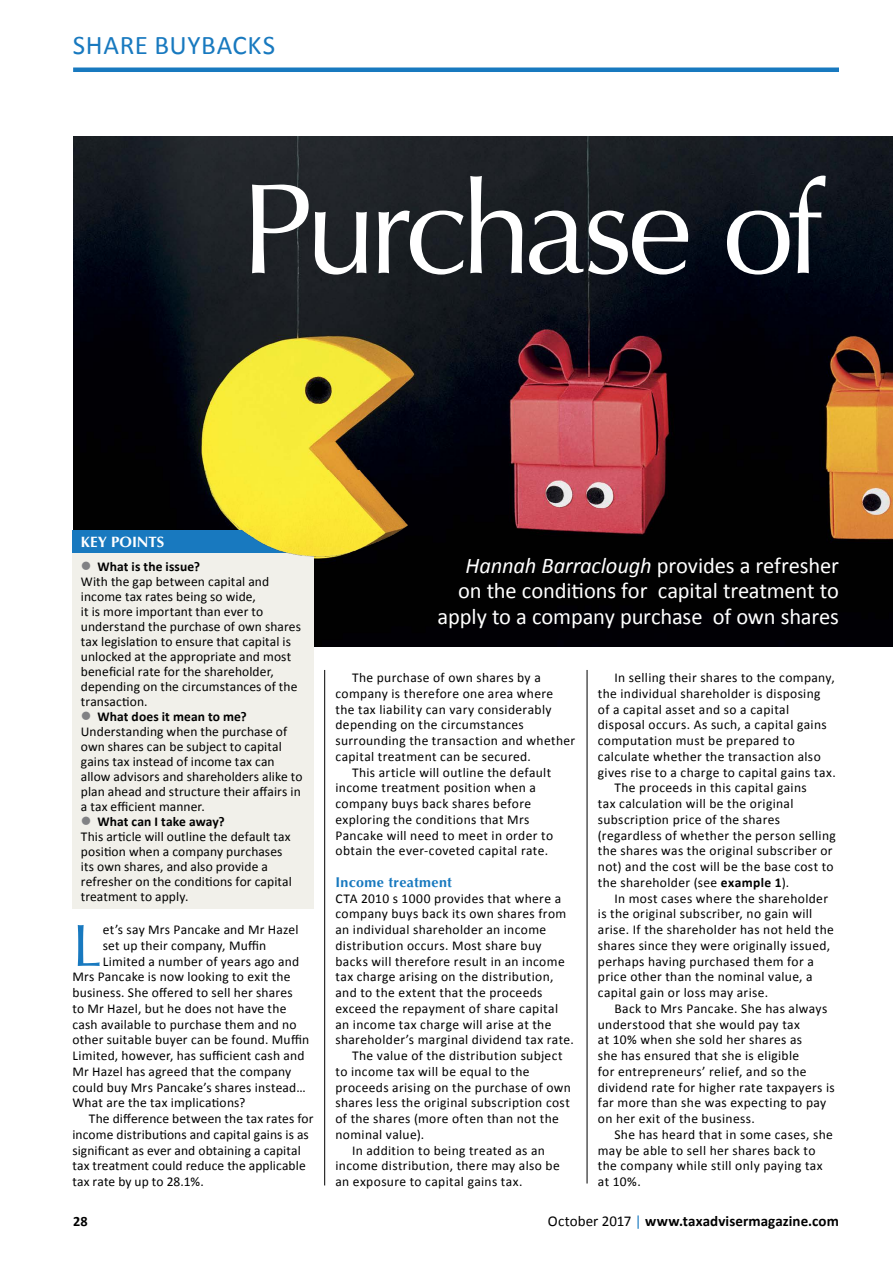
<style>
.page{position:relative;width:893px;height:1263px;background:#fff}
.page>*{position:absolute;margin:0;border:0;box-sizing:border-box;transform-origin:0 0}
.F-Standfirst{font:128.55px "Optima";letter-spacing:-.055em;color:#fff}
.F-Body_Drop_Cap{font:59.55px "Optima";color:#1879bf}
.f-Strap_Master{font:27px "Calibri";letter-spacing:.025em;color:#1879bf}
.F-Standfirst-2{font:22.5px/25.5px "Calibri";letter-spacing:-.005em;color:#fff;text-align:right}
.t1{font:700 15px "Calibri";letter-spacing:.005em;color:#000}
.f-Panel_Head{font:700 15px "Optima";color:#fff}
.F-Subhead_BLUE{font:700 14.25px "Optima";letter-spacing:.025em;color:#1879bf}
.t2{font:700 14.25px "Calibri";color:#000}
.F-Body{font:13.5px/15.8px "Calibri";letter-spacing:.025em;color:#000}
.F-Panel_Body1{font:13.5px/15px "Calibri";letter-spacing:.005em;color:#000}
.F-Body_Drop_Cap-2{font:13.5px "Calibri";letter-spacing:.015em;color:#000}
.F-Body_1{font:13.5px/15.8px "Calibri";letter-spacing:.025em;color:#000}
.F-Body-2{font:13.5px/15.8px "Calibri";letter-spacing:.005em;color:#000}
.t3{font:700 13.5px "Calibri";letter-spacing:.01em;color:#000}
.s1{font-style:italic}
.s2{font-weight:700}
.s3{font-weight:400}
.s4{font-weight:400;color:#1879bf}
</style>
<div class="page">
<hr style="left:324px;top:670px;width:1px;height:515px;background:#000">
<img style="left:73px;top:136px;width:820px;height:510px">
<hr style="left:73px;top:68px;width:766px;height:4px;background:#1879bf">
<hr style="left:587px;top:670px;width:1px;height:513px;background:#000">
<div style="left:72px;top:553px;width:241px;height:356px;background:#f1f0ea"></div>
<div style="left:72px;top:530px;width:241px;height:23px;background:#1879bf"></div>
<img style="left:195px;top:471px;width:230px;height:102px">
<p class="f-Strap_Master" style="left:73px;top:28px;width:204px">SHARE BUYBACKS</p>
<p class="F-Standfirst" style="left:240px;top:154px;width:584px">Purchase of</p>
<p class="f-Panel_Head" style="left:81px;top:533px;width:85px">KEY POINTS</p>
<p class="t3" style="left:97px;top:558px;width:104px">What is the issue?</p>
<p class="F-Panel_Body1" style="left:81px;top:574px;width:222px">With the gap between capital and income tax rates being so wide,<br>it is more important than ever to understand the purchase of own shares tax legislation to ensure that capital is unlocked at the appropriate and most beneficial rate for the shareholder, depending on the circumstances of the transaction.</p>
<p class="t3" style="left:97px;top:708px;width:151px">What does it mean to me?</p>
<p class="F-Panel_Body1" style="left:81px;top:724px;width:223px">Understanding when the purchase of own shares can be subject to capital gains tax instead of income tax can allow advisors and shareholders alike to plan ahead and structure their affairs in a tax efficient manner.</p>
<p class="t3" style="left:97px;top:813px;width:129px">What can I take away?</p>
<p class="F-Panel_Body1" style="left:81px;top:829px;width:212px">This article will outline the default tax position when a company purchases its own shares, and also provide a refresher on the conditions for capital treatment to apply.</p>
<p class="F-Body_Drop_Cap" style="left:72px;top:911px;width:31px">L</p>
<p class="F-Body_Drop_Cap-2" style="left:103px;top:921px;width:197px">et’s say Mrs Pancake and Mr Hazel</p>
<p class="F-Body_Drop_Cap-2" style="left:103px;top:937px;width:165px">set up their company, Muffin</p>
<p class="F-Body_Drop_Cap-2" style="left:103px;top:953px;width:198px">Limited a number of years ago and</p>
<p class="F-Body_Drop_Cap-2" style="left:72px;top:968px;width:220px">Mrs Pancake is now looking to exit the</p>
<p class="F-Body_Drop_Cap-2" style="left:72px;top:984px;width:222px">business. She offered to sell her shares</p>
<p class="F-Body_Drop_Cap-2" style="left:72px;top:1000px;width:215px">to Mr Hazel, but he does not have the</p>
<p class="F-Body_Drop_Cap-2" style="left:72px;top:1016px;width:226px">cash available to purchase them and no</p>
<p class="F-Body_Drop_Cap-2" style="left:72px;top:1031px;width:238px">other suitable buyer can be found. Muffin</p>
<p class="F-Body_Drop_Cap-2" style="left:72px;top:1047px;width:234px">Limited, however, has sufficient cash and</p>
<p class="F-Body_Drop_Cap-2" style="left:72px;top:1063px;width:220px">Mr Hazel has agreed that the company</p>
<p class="F-Body_Drop_Cap-2" style="left:72px;top:1079px;width:235px">could buy Mrs Pancake’s shares instead…</p>
<p class="F-Body_Drop_Cap-2" style="left:72px;top:1094px;width:174px">What are the tax implications?</p>
<p class="F-Body-2" style="left:72px;top:1111px;width:243px;text-indent:16px">The difference between the tax rates for income distributions and capital gains is as significant as ever and obtaining a capital tax treatment could reduce the applicable tax rate by up to 28.1%.</p>
<p class="F-Standfirst-2" style="left:438px;top:553px;width:403px"><span class="s1">Hannah Barraclough</span> provides a refresher on the conditions for capital treatment to apply to a company purchase of own shares</p>
<p class="F-Body" style="left:335px;top:670px;width:241px;text-indent:16px">The purchase of own shares by a company is therefore one area where the tax liability can vary considerably depending on the circumstances surrounding the transaction and whether capital treatment can be secured.</p>
<p class="F-Body" style="left:335px;top:764px;width:219px;text-indent:16px">This article will outline the default income treatment position when a company buys back shares before exploring the conditions that Mrs Pancake will need to meet in order to obtain the ever-coveted capital rate.</p>
<p class="F-Subhead_BLUE" style="left:335px;top:874px;width:118px">Income treatment</p>
<p class="F-Body_1" style="left:335px;top:890px;width:240px">CTA 2010 s 1000 provides that where a company buys back its own shares from an individual shareholder an income distribution occurs. Most share buy backs will therefore result in an income tax charge arising on the distribution, and to the extent that the proceeds exceed the repayment of share capital an income tax charge will arise at the shareholder’s marginal dividend tax rate.</p>
<p class="F-Body" style="left:335px;top:1048px;width:237px;text-indent:16px">The value of the distribution subject to income tax will be equal to the proceeds arising on the purchase of own shares less the original subscription cost of the shares (more often than not the nominal value).</p>
<p class="F-Body" style="left:335px;top:1142px;width:226px;text-indent:16px">In addition to being treated as an income distribution, there may also be an exposure to capital gains tax.</p>
<p class="F-Body" style="left:598px;top:670px;width:239px;text-indent:16px">In selling their shares to the company, the individual shareholder is disposing<br>of a capital asset and so a capital disposal occurs. As such, a capital gains computation must be prepared to calculate whether the transaction also gives rise to a charge to capital gains tax.</p>
<p class="F-Body" style="left:598px;top:780px;width:240px;text-indent:16px">The proceeds in this capital gains<br>tax calculation will be the original subscription price of the shares (regardless of whether the person selling the shares was the original subscriber or not) and the cost will be the base cost to the shareholder (see <span class="s2">example 1</span>).</p>
<p class="F-Body" style="left:598px;top:890px;width:238px;text-indent:16px">In most cases where the shareholder is the original subscriber, no gain will arise. If the shareholder has not held the shares since they were originally issued, perhaps having purchased them for a price other than the nominal value, a capital gain or loss may arise.</p>
<p class="F-Body" style="left:598px;top:1001px;width:239px;text-indent:16px">Back to Mrs Pancake. She has always understood that she would pay tax<br>at 10% when she sold her shares as<br>she has ensured that she is eligible<br>for entrepreneurs’ relief, and so the dividend rate for higher rate taxpayers is far more than she was expecting to pay on her exit of the business.</p>
<p class="F-Body" style="left:598px;top:1127px;width:236px;text-indent:16px">She has heard that in some cases, she may be able to sell her shares back to the company while still only paying tax at 10%.</p>
<p class="t2" style="left:73px;top:1212px;width:16px">28</p>
<p class="t1" style="left:548px;top:1212px;width:293px"><span class="s3">October 2017</span> <span class="s4">|</span> www.taxadvisermagazine.com</p>
</div>
